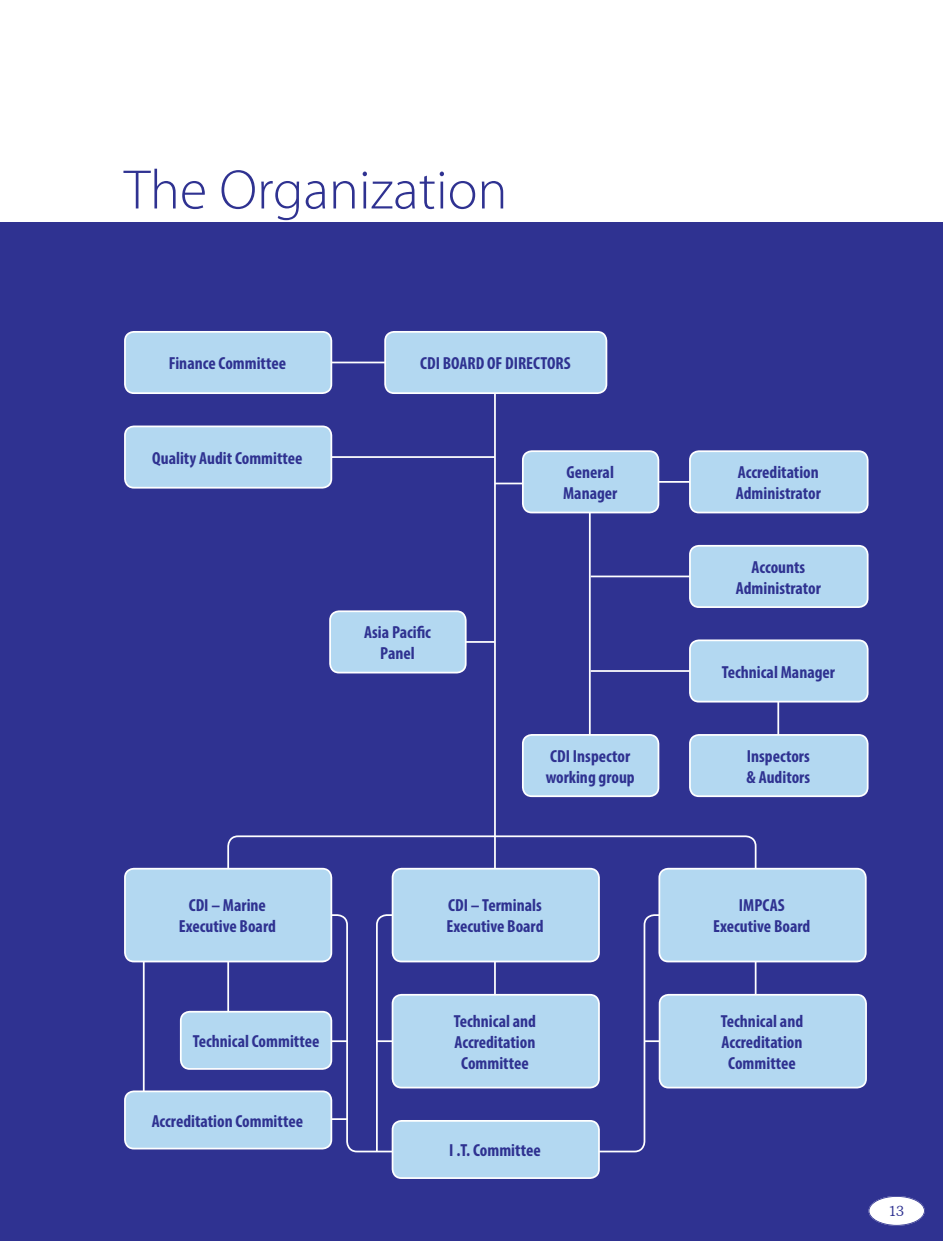
<style>
.page{position:relative;width:943px;height:1241px;background:#fff}
.page>*{position:absolute;margin:0;border:0;box-sizing:border-box;transform-origin:0 0}
.t1{font:300 56px "Myriad Pro";color:#2f3291}
.t2{font:700 condensed 17.5px/21px "Myriad Pro";color:#2f3291;text-align:center}
.t3{font:300 14px "Souvenir IT Cby BT";color:#2f3291}
</style>
<div class="page">
<div style="left:0;top:0;width:943px;height:1240px;background:#2f3291"></div>
<div style="left:0;top:0;width:943px;height:222px;background:#fff"></div>
<hr style="left:495px;top:482px;width:33px;height:2px;background:#fff">
<svg style="left:589px;top:1042px;width:87px;height:110px"></svg>
<svg style="left:315px;top:1042px;width:108px;height:110px"></svg>
<hr style="left:143px;top:951px;width:2px;height:148px;background:#fff">
<hr style="left:322px;top:1117px;width:25px;height:2px;background:#fff">
<svg style="left:226px;top:835px;width:531px;height:207px"></svg>
<hr style="left:590px;top:575px;width:165px;height:2px;background:#fff">
<hr style="left:777px;top:671px;width:2px;height:94px;background:#fff">
<hr style="left:589px;top:482px;width:1px;height:283px;background:#fff">
<hr style="left:644px;top:481px;width:60px;height:1px;background:#fff">
<hr style="left:590px;top:670px;width:165px;height:1px;background:#fff">
<hr style="left:317px;top:361px;width:89px;height:2px;background:#fff">
<hr style="left:494px;top:362px;width:2px;height:640px;background:#fff">
<div style="left:125px;top:332px;width:206px;height:61px;background:#b3d8f1;border-radius:9px"></div>
<div style="left:124px;top:331px;width:208px;height:63px;border:2px solid #fff;border-radius:9px"></div>
<div style="left:385px;top:332px;width:221px;height:61px;background:#b3d8f1;border-radius:9px"></div>
<div style="left:384px;top:331px;width:223px;height:63px;border:2px solid #fff;border-radius:9px"></div>
<div style="left:125px;top:426px;width:206px;height:61px;background:#b3d8f1;border-radius:9px"></div>
<div style="left:124px;top:425px;width:208px;height:63px;border:2px solid #fff;border-radius:9px"></div>
<div style="left:523px;top:451px;width:135px;height:61px;background:#b3d8f1;border-radius:9px"></div>
<div style="left:522px;top:450px;width:137px;height:63px;border:2px solid #fff;border-radius:9px"></div>
<div style="left:690px;top:451px;width:177px;height:61px;background:#b3d8f1;border-radius:9px"></div>
<div style="left:689px;top:450px;width:179px;height:63px;border:2px solid #fff;border-radius:9px"></div>
<div style="left:690px;top:545px;width:177px;height:62px;background:#b3d8f1;border-radius:9px"></div>
<div style="left:689px;top:545px;width:179px;height:63px;border:2px solid #fff;border-radius:9px"></div>
<div style="left:690px;top:640px;width:177px;height:61px;background:#b3d8f1;border-radius:9px"></div>
<div style="left:689px;top:639px;width:179px;height:63px;border:2px solid #fff;border-radius:9px"></div>
<div style="left:523px;top:734px;width:135px;height:62px;background:#b3d8f1;border-radius:9px"></div>
<div style="left:522px;top:734px;width:137px;height:63px;border:2px solid #fff;border-radius:9px"></div>
<div style="left:690px;top:734px;width:177px;height:62px;background:#b3d8f1;border-radius:9px"></div>
<div style="left:689px;top:734px;width:179px;height:63px;border:2px solid #fff;border-radius:9px"></div>
<div style="left:392px;top:868px;width:207px;height:93px;background:#b3d8f1;border-radius:9px"></div>
<div style="left:392px;top:867px;width:208px;height:95px;border:2px solid #fff;border-radius:9px"></div>
<div style="left:392px;top:994px;width:207px;height:93px;background:#b3d8f1;border-radius:9px"></div>
<div style="left:391px;top:993px;width:209px;height:95px;border:2px solid #fff;border-radius:9px"></div>
<div style="left:392px;top:1120px;width:207px;height:57px;background:#b3d8f1;border-radius:9px"></div>
<div style="left:391px;top:1119px;width:209px;height:59px;border:2px solid #fff;border-radius:9px"></div>
<div style="left:659px;top:868px;width:206px;height:93px;background:#b3d8f1;border-radius:9px"></div>
<div style="left:658px;top:867px;width:208px;height:95px;border:2px solid #fff;border-radius:9px"></div>
<div style="left:659px;top:994px;width:207px;height:93px;background:#b3d8f1;border-radius:9px"></div>
<div style="left:658px;top:993px;width:208px;height:95px;border:2px solid #fff;border-radius:9px"></div>
<div style="left:125px;top:868px;width:206px;height:93px;background:#b3d8f1;border-radius:9px"></div>
<div style="left:124px;top:867px;width:208px;height:95px;border:2px solid #fff;border-radius:9px"></div>
<div style="left:181px;top:1011px;width:150px;height:57px;background:#b3d8f1;border-radius:9px"></div>
<div style="left:180px;top:1010px;width:152px;height:59px;border:2px solid #fff;border-radius:9px"></div>
<div style="left:125px;top:1091px;width:206px;height:57px;background:#b3d8f1;border-radius:9px"></div>
<div style="left:124px;top:1090px;width:208px;height:59px;border:2px solid #fff;border-radius:9px"></div>
<hr style="left:331px;top:456px;width:164px;height:2px;background:#fff">
<hr style="left:461px;top:641px;width:33px;height:1px;background:#fff">
<div style="left:330px;top:611px;width:135px;height:61px;background:#b3d8f1;border-radius:9px"></div>
<div style="left:329px;top:610px;width:137px;height:63px;border:2px solid #fff;border-radius:9px"></div>
<svg style="left:868px;top:1196px;width:56px;height:29px"></svg>
<h1 class="t1" style="left:124px;top:156px;width:385px">The Organization</h1>
<p class="t2" style="left:169px;top:352px;width:119px">Finance Committee</p>
<p class="t2" style="left:420px;top:352px;width:152px">CDI BOARD OF DIRECTORS</p>
<p class="t2" style="left:152px;top:447px;width:152px">Quality Audit Committee</p>
<p class="t2" style="left:179px;top:894px;width:99px">CDI – Marine<br>Executive Board</p>
<p class="t2" style="left:193px;top:1029px;width:128px">Technical Committee</p>
<p class="t2" style="left:152px;top:1109px;width:153px">Accreditation Committee</p>
<p class="t2" style="left:364px;top:621px;width:68px">Asia Pacific<br>Panel</p>
<p class="t2" style="left:563px;top:461px;width:56px;text-align:left">General<br>Manager</p>
<p class="t2" style="left:736px;top:461px;width:86px;text-align:left">Accreditation<br>Administrator</p>
<p class="t2" style="left:736px;top:555px;width:86px">Accounts<br>Administrator</p>
<p class="t2" style="left:721px;top:660px;width:115px">Technical Manager</p>
<p class="t2" style="left:545px;top:744px;width:91px;text-align:left">CDI Inspector working group</p>
<p class="t2" style="left:746px;top:744px;width:65px;text-align:left">Inspectors &amp; Auditors</p>
<p class="t2" style="left:446px;top:894px;width:99px;text-align:left">CDI – Terminals<br>Executive Board</p>
<p class="t2" style="left:454px;top:1009px;width:84px">Technical and<br>Accreditation<br>Committee</p>
<p class="t2" style="left:449px;top:1139px;width:93px">I .T. Committee</p>
<p class="t2" style="left:713px;top:894px;width:99px">IMPCAS<br>Executive Board</p>
<p class="t2" style="left:721px;top:1009px;width:84px">Technical and<br>Accreditation<br>Committee</p>
<p class="t3" style="left:889px;top:1202px;width:17px">13</p>
</div>
